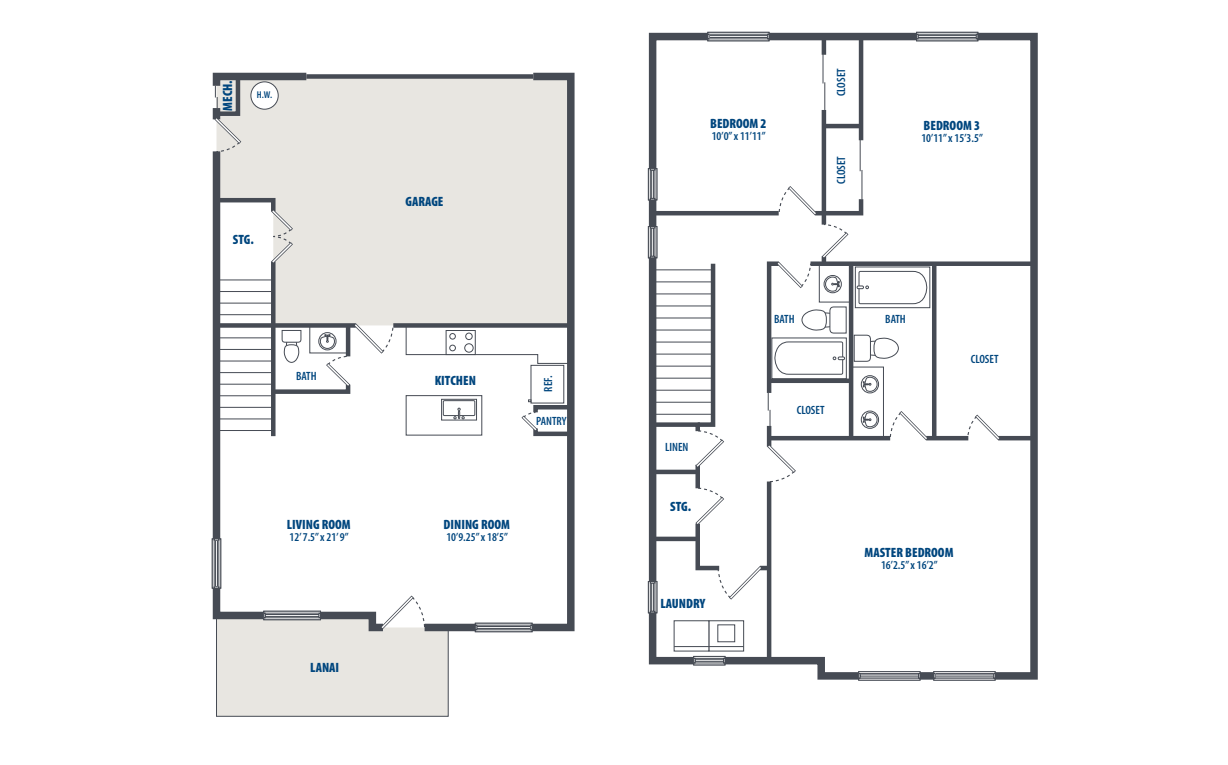
<style>
.page{position:relative;width:1228px;height:765px;background:#fff}
.page>*{position:absolute;margin:0;border:0;box-sizing:border-box;transform-origin:0 0}
.t1{font:900 condensed 13.5px "Myriad Pro";color:#00467e}
.t2{font:600 condensed 12px "Myriad Pro";color:#00467e}
.t3{font:600 condensed 11.85px "Myriad Pro";color:#00467e}
.t4{font:600 condensed 9.9px "Myriad Pro";color:#00467e}
</style>
<div class="page">
<div style="left:707px;top:32px;width:62px;height:3px;background:#fff;border:1px solid #464b54"></div>
<div style="left:707px;top:38px;width:62px;height:3px;background:#fff;border:1px solid #464b54"></div>
<div style="left:709px;top:35px;width:59px;height:3px;background:#fff;border:1px solid #464b54"></div>
<div style="left:916px;top:32px;width:62px;height:3px;background:#fff;border:1px solid #464b54"></div>
<div style="left:916px;top:38px;width:62px;height:3px;background:#fff;border:1px solid #464b54"></div>
<div style="left:917px;top:35px;width:59px;height:3px;background:#fff;border:1px solid #464b54"></div>
<svg style="left:935px;top:673px;width:35px;height:4px"></svg>
<div style="left:933px;top:671px;width:62px;height:2px;background:#fff;border:1px solid #464b54"></div>
<div style="left:933px;top:677px;width:62px;height:3px;background:#fff;border:1px solid #464b54"></div>
<hr style="left:935px;top:674px;width:59px;height:2px;background:#fff">
<div style="left:648px;top:168px;width:9px;height:32px;background:#676b72"></div>
<div style="left:654px;top:168px;width:3px;height:32px;background:#fff;border:1px solid #464b54"></div>
<div style="left:648px;top:168px;width:2px;height:32px;background:#fff;border:1px solid #464b54"></div>
<div style="left:651px;top:170px;width:3px;height:29px;background:#fff;border:1px solid #464b54"></div>
<div style="left:649px;top:200px;width:7px;height:26px;background:#464b54"></div>
<svg style="left:647px;top:31px;width:68px;height:145px"></svg>
<div style="left:769px;top:33px;width:147px;height:7px;background:#464b54"></div>
<svg style="left:970px;top:31px;width:68px;height:650px"></svg>
<div style="left:810px;top:261px;width:224px;height:5px;background:#464b54"></div>
<hr style="left:652px;top:211px;width:126px;height:4px;background:#464b54">
<hr style="left:859px;top:36px;width:4px;height:104px;background:#464b54">
<div style="left:821px;top:36px;width:5px;height:19px;background:#464b54"></div>
<div style="left:821px;top:110px;width:5px;height:114px;background:#464b54"></div>
<hr style="left:824px;top:124px;width:37px;height:4px;background:#464b54">
<div style="left:926px;top:435px;width:42px;height:5px;background:#464b54"></div>
<div style="left:998px;top:435px;width:36px;height:5px;background:#464b54"></div>
<hr style="left:932px;top:263px;width:4px;height:175px;background:#464b54">
<svg style="left:822px;top:54px;width:3px;height:56px"></svg>
<hr style="left:860px;top:140px;width:1px;height:31px;background:#464b54">
<svg style="left:778px;top:170px;width:86px;height:47px"></svg>
<svg style="left:966px;top:412px;width:36px;height:30px"></svg>
<svg style="left:211px;top:72px;width:364px;height:644px"></svg>
<svg style="left:647px;top:223px;width:288px;height:458px"></svg>
<p class="t1" style="left:219px;top:111px;width:32px;rotate:-90deg">MECH.</p>
<p class="t4" style="left:257px;top:89px;width:17px">H.W.</p>
<p class="t1" style="left:233px;top:231px;width:22px">STG.</p>
<p class="t2" style="left:296px;top:369px;width:22px">BATH</p>
<p class="t1" style="left:287px;top:515px;width:65px">LIVING ROOM</p>
<p class="t2" style="left:290px;top:529px;width:61px">12’ 7.5” x 21’ 9”</p>
<p class="t1" style="left:310px;top:658px;width:30px">LANAI</p>
<p class="t1" style="left:406px;top:192px;width:39px">GARAGE</p>
<p class="t1" style="left:435px;top:371px;width:43px">KITCHEN</p>
<p class="t3" style="left:541px;top:391px;width:17px;rotate:-90deg">REF.</p>
<p class="t2" style="left:536px;top:413px;width:32px">PANTRY</p>
<p class="t1" style="left:443px;top:515px;width:68px">DINING ROOM</p>
<p class="t2" style="left:446px;top:529px;width:63px">10’9.25” x 18’5”</p>
<p class="t1" style="left:710px;top:114px;width:58px">BEDROOM 2</p>
<p class="t2" style="left:712px;top:128px;width:55px">10’0” x 11’11”</p>
<p class="t2" style="left:834px;top:96px;width:29px;rotate:-90deg">CLOSET</p>
<p class="t2" style="left:834px;top:184px;width:29px;rotate:-90deg">CLOSET</p>
<p class="t1" style="left:923px;top:117px;width:58px">BEDROOM 3</p>
<p class="t2" style="left:921px;top:130px;width:63px">10’11” x 15’3.5”</p>
<p class="t2" style="left:665px;top:439px;width:25px">LINEN</p>
<p class="t1" style="left:670px;top:497px;width:22px">STG.</p>
<p class="t1" style="left:660px;top:594px;width:46px">LAUNDRY</p>
<p class="t2" style="left:774px;top:312px;width:22px">BATH</p>
<p class="t2" style="left:885px;top:312px;width:22px">BATH</p>
<p class="t2" style="left:797px;top:402px;width:29px">CLOSET</p>
<p class="t2" style="left:971px;top:351px;width:29px">CLOSET</p>
<p class="t1" style="left:864px;top:543px;width:90px">MASTER BEDROOM</p>
<p class="t2" style="left:881px;top:557px;width:58px">16’2.5” x 16’2”</p>
</div>
